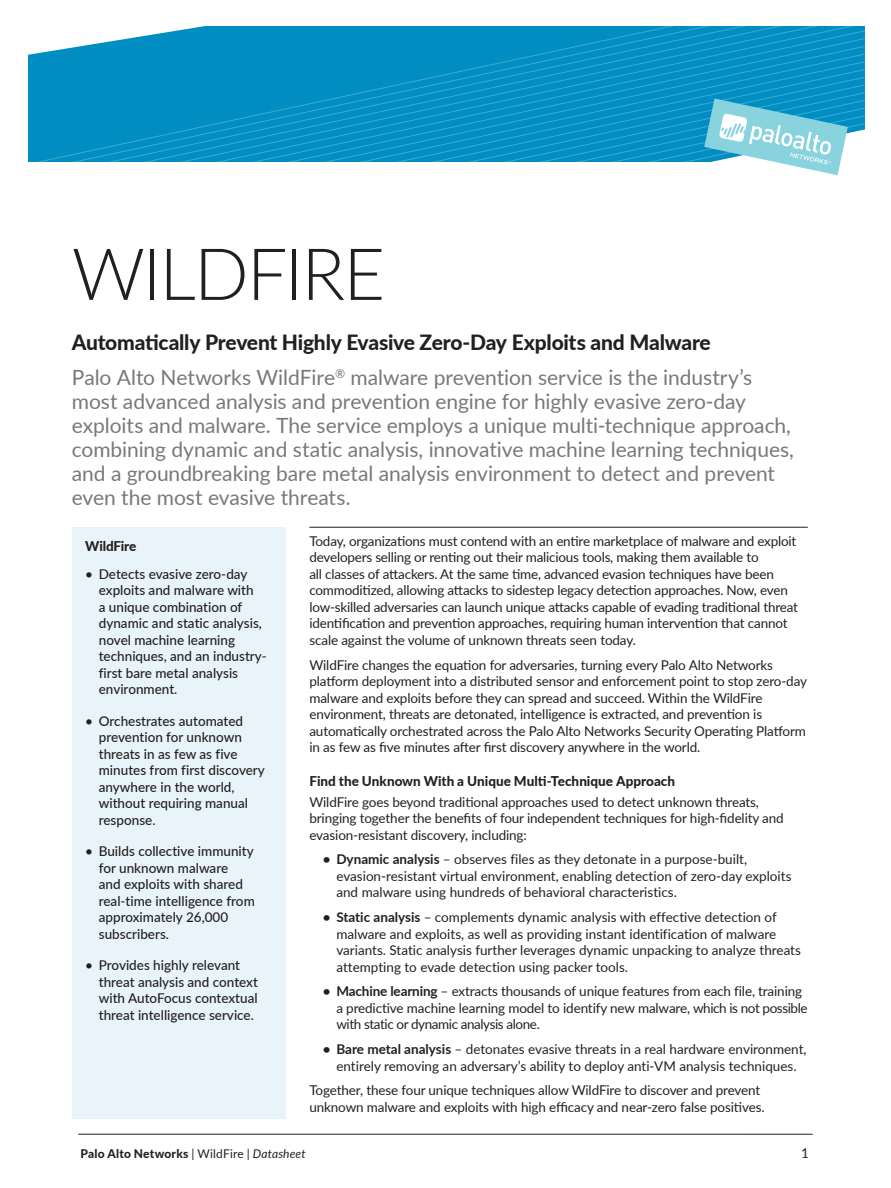
<style>
.page{position:relative;width:891px;height:1188px;background:#fff}
.page>*{position:absolute;margin:0;border:0;box-sizing:border-box;transform-origin:0 0}
.t1{font:300 72px "Lato";letter-spacing:-.03em;color:#231f20}
.p1_intro_text{font:21px/24px "Lato";letter-spacing:-.005em;color:#76787b}
.t2{font:800 21px "Lato";letter-spacing:-.015em;color:#231f20}
.body_text_-_no_basel{font:13.5px/16.5px "Lato";letter-spacing:-.01em;color:#231f20}
.bullets-tier_1-lead{font:13.5px/16.5px "Lato";color:#231f20}
.t3{font:500 13.5px/16.5px "Lato";color:#231f20}
.subhead_tier_1{font:800 13.5px "Lato";color:#231f20}
.subhead_tier_2{font:13.5px "Lato";color:#231f20}
.folio{font:800 12px "Lato";letter-spacing:.015em;color:#231f20}
.s1{font-weight:700}
.s2{font-weight:400}
.s3{font-weight:400;font-style:italic}
</style>
<div class="page">
<hr style="left:78px;top:1134px;width:735px;height:1px;background:#231f20">
<svg style="left:301px;top:30px;width:564px;height:8px;background:#038ec1"></svg>
<svg style="left:301px;top:38px;width:564px;height:7px;background:#048ec1"></svg>
<svg style="left:301px;top:45px;width:564px;height:7px;background:#048fc2"></svg>
<svg style="left:28px;top:52px;width:837px;height:8px;background:#048fc2"></svg>
<svg style="left:28px;top:60px;width:837px;height:7px;background:#038ec1"></svg>
<svg style="left:28px;top:67px;width:837px;height:8px;background:#048ec1"></svg>
<svg style="left:28px;top:75px;width:837px;height:7px;background:#048ec2"></svg>
<svg style="left:28px;top:82px;width:837px;height:7px;background:#048fc2"></svg>
<svg style="left:28px;top:89px;width:837px;height:8px;background:#058fc2"></svg>
<svg style="left:28px;top:97px;width:837px;height:2px;background:#058fc2"></svg>
<svg style="left:28px;top:26px;width:273px;height:33px"></svg>
<svg style="left:28px;top:99px;width:837px;height:77px"></svg>
<div style="left:72px;top:527px;width:214px;height:592px;background:#e9f4fa"></div>
<hr style="left:309px;top:527px;width:499px;height:1px;background:#231f20">
<p class="t1" style="left:72px;top:224px;width:315px">WILDFIRE</p>
<p class="t2" style="left:72px;top:326px;width:641px">Automatically Prevent Highly Evasive Zero-Day Exploits and Malware</p>
<p class="p1_intro_text" style="left:72px;top:365px;width:724px">Palo Alto Networks WildFire<sup>®</sup> malware prevention service is the industry’s most advanced analysis and prevention engine for highly evasive zero-day exploits and malware. The service employs a unique multi-technique approach, combining dynamic and static analysis, innovative machine learning techniques, and a groundbreaking bare metal analysis environment to detect and prevent even the most evasive threats.</p>
<p class="subhead_tier_1" style="left:85px;top:536px;width:53px">WildFire</p>
<p class="t3" style="left:99px;top:565px;width:170px;text-indent:-13px">• Detects evasive zero-day exploits and malware with<br>a unique combination of dynamic and static analysis, novel machine learning techniques, and an industry&shy;first bare metal analysis environment.</p>
<p class="t3" style="left:99px;top:712px;width:168px;text-indent:-13px">• Orchestrates automated prevention for unknown threats in as few as five minutes from first discovery anywhere in the world, without requiring manual response.</p>
<p class="t3" style="left:99px;top:843px;width:158px;text-indent:-13px">• Builds collective immunity for unknown malware<br>and exploits with shared real-time intelligence from approximately 26,000 subscribers.</p>
<p class="t3" style="left:99px;top:957px;width:161px;text-indent:-13px">• Provides highly relevant threat analysis and context with AutoFocus contextual threat intelligence service.</p>
<p class="body_text_-_no_basel" style="left:309px;top:532px;width:490px">Today, organizations must contend with an entire marketplace of malware and exploit developers selling or renting out their malicious tools, making them available to<br>all classes of attackers. At the same time, advanced evasion techniques have been commoditized, allowing attacks to sidestep legacy detection approaches. Now, even low-skilled adversaries can launch unique attacks capable of evading traditional threat identification and prevention approaches, requiring human intervention that cannot scale against the volume of unknown threats seen today.</p>
<p class="body_text_-_no_basel" style="left:309px;top:656px;width:499px">WildFire changes the equation for adversaries, turning every Palo Alto Networks platform deployment into a distributed sensor and enforcement point to stop zero-day malware and exploits before they can spread and succeed. Within the WildFire environment, threats are detonated, intelligence is extracted, and prevention is automatically orchestrated across the Palo Alto Networks Security Operating Platform in as few as five minutes after first discovery anywhere in the world.</p>
<p class="subhead_tier_1" style="left:309px;top:771px;width:367px">Find the Unknown With a Unique Multi-Technique Approach</p>
<p class="body_text_-_no_basel" style="left:309px;top:793px;width:476px">WildFire goes beyond traditional approaches used to detect unknown threats, bringing together the benefits of four independent techniques for high-fidelity and evasion-resistant discovery, including:</p>
<p class="bullets-tier_1-lead" style="left:336px;top:851px;width:457px;text-indent:-14px"><span class="s1">• Dynamic analysis</span> – observes files as they detonate in a purpose-built, evasion-resistant virtual environment, enabling detection of zero-day exploits and malware using hundreds of behavioral characteristics.</p>
<p class="bullets-tier_1-lead" style="left:336px;top:908px;width:466px;text-indent:-14px"><span class="s1">• Static analysis</span> – complements dynamic analysis with effective detection of malware and exploits, as well as providing instant identification of malware variants. Static analysis further leverages dynamic unpacking to analyze threats attempting to evade detection using packer tools.</p>
<p class="bullets-tier_1-lead" style="left:336px;top:983px;width:473px;text-indent:-14px"><span class="s1">• Machine learning</span> – extracts thousands of unique features from each file, training a predictive machine learning model to identify new malware, which is not possible with static or dynamic analysis alone.</p>
<p class="bullets-tier_1-lead" style="left:323px;top:1040px;width:485px;text-align:center"><span class="s1">• Bare metal analysis</span> – detonates evasive threats in a real hardware environment, entirely removing an adversary’s ability to deploy anti-VM analysis techniques.</p>
<p class="body_text_-_no_basel" style="left:309px;top:1082px;width:457px">Together, these four unique techniques allow WildFire to discover and prevent unknown malware and exploits with high efficacy and near-zero false positives.</p>
<p class="folio" style="left:80px;top:1144px;width:227px">Palo Alto Networks <span class="s2">| WildFire</span> <span class="s3">| Datasheet</span></p>
<p class="subhead_tier_2" style="left:801px;top:1144px;width:9px">1</p>
</div>
